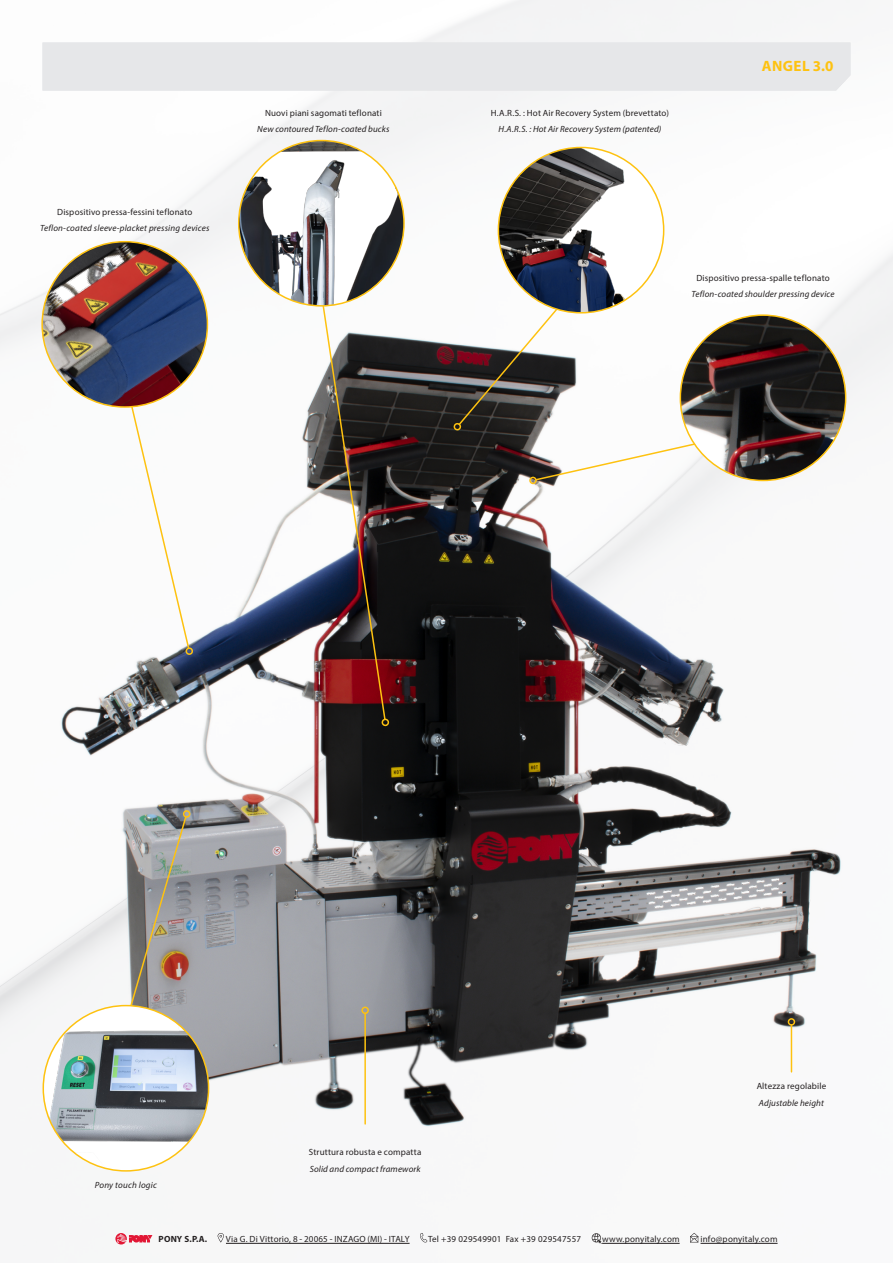
<style>
.page{position:relative;width:893px;height:1263px;background:#fff}
.page>*{position:absolute;margin:0;border:0;box-sizing:border-box;transform-origin:0 0}
.t1{font:700 15px "Myriad Pro";letter-spacing:.03em;color:#fec210}
.t2{font:9px "Myriad Pro";letter-spacing:.02em;color:#231f20}
.t3{font:italic 9px "Myriad Pro";letter-spacing:.015em;color:#231f20}
.t4{font:700 9px "Myriad Pro";color:#231f20}
</style>
<div class="page">
<img style="left:0;top:0;width:893px;height:1245px">
<hr style="left:226px;top:1243px;width:184px;height:1px;background:#231f20">
<hr style="left:602px;top:1243px;width:78px;height:1px;background:#231f20">
<hr style="left:701px;top:1243px;width:77px;height:1px;background:#231f20">
<svg style="left:115px;top:1233px;width:37px;height:11px"></svg>
<svg style="left:218px;top:1233px;width:6px;height:9px"></svg>
<svg style="left:420px;top:1233px;width:7px;height:9px"></svg>
<svg style="left:592px;top:1233px;width:10px;height:11px"></svg>
<svg style="left:690px;top:1233px;width:8px;height:9px"></svg>
<img style="left:43px;top:282px;width:807px;height:867px">
<div style="left:43px;top:43px;width:807px;height:48px;background:#e6e7e9"></div>
<svg style="left:534px;top:440px;width:170px;height:41px"></svg>
<div style="left:529px;top:477px;width:8px;height:7px;border:2px solid #fec210;border-radius:50%"></div>
<svg style="left:128px;top:394px;width:67px;height:262px"></svg>
<img style="left:124px;top:815px;width:64px;height:210px">
<div style="left:183px;top:810px;width:8px;height:8px;border:2px solid #fec210;border-radius:50%"></div>
<svg style="left:457px;top:278px;width:126px;height:148px"></svg>
<div style="left:453px;top:423px;width:8px;height:8px;border:2px solid #fec210;border-radius:50%"></div>
<img style="left:43px;top:1005px;width:166px;height:166px;border-radius:83px">
<hr style="left:791px;top:1025px;width:1px;height:47px;background:#fec210">
<div style="left:787px;top:1018px;width:8px;height:8px;border:2px solid #fec210;border-radius:50%"></div>
<hr style="left:364px;top:1013px;width:2px;height:111px;background:#fec210">
<div style="left:361px;top:1006px;width:8px;height:8px;border:2px solid #fec210;border-radius:50%"></div>
<img style="left:320px;top:291px;width:67px;height:430px">
<div style="left:381px;top:718px;width:8px;height:8px;border:2px solid #fec210;border-radius:50%"></div>
<img style="left:498px;top:147px;width:166px;height:166px;border-radius:83px">
<img style="left:42px;top:242px;width:165px;height:165px;border-radius:83px">
<img style="left:680px;top:315px;width:166px;height:165px;border-radius:83px">
<img style="left:239px;top:141px;width:165px;height:165px;border-radius:81px">
<p class="t2" style="left:57px;top:206px;width:137px">Dispositivo pressa-fessini teflonato</p>
<p class="t3" style="left:40px;top:222px;width:171px">Teflon-coated sleeve-placket pressing devices</p>
<p class="t2" style="left:265px;top:107px;width:118px">Nuovi piani sagomati teflonati</p>
<p class="t3" style="left:257px;top:123px;width:134px">New contoured Teflon-coated bucks</p>
<p class="t2" style="left:491px;top:107px;width:180px">H.A.R.S. : Hot Air Recovery System (brevettato)</p>
<p class="t3" style="left:498px;top:123px;width:164px">H.A.R.S. : Hot Air Recovery System (patented)</p>
<h1 class="t1" style="left:762px;top:56px;width:73px">ANGEL 3.0</h1>
<p class="t2" style="left:696px;top:272px;width:135px">Dispositivo pressa-spalle teflonato</p>
<p class="t3" style="left:692px;top:288px;width:144px">Teflon-coated shoulder pressing device</p>
<p class="t3" style="left:95px;top:1179px;width:63px">Pony touch logic</p>
<p class="t2" style="left:309px;top:1146px;width:114px">Struttura robusta e compatta</p>
<p class="t3" style="left:310px;top:1163px;width:112px">Solid and compact framework</p>
<p class="t2" style="left:757px;top:1080px;width:71px">Altezza regolabile</p>
<p class="t3" style="left:759px;top:1097px;width:66px">Adjustable height</p>
<p class="t4" style="left:159px;top:1233px;width:50px">PONY S.P.A.</p>
<p class="t2" style="left:226px;top:1234px;width:185px">Via G. Di Vittorio, 8 - 20065 - INZAGO (MI) - ITALY</p>
<p class="t2" style="left:428px;top:1234px;width:155px">Tel +39 029549901 Fax +39 029547557</p>
<p class="t2" style="left:602px;top:1234px;width:79px">www.ponyitaly.com</p>
<p class="t2" style="left:701px;top:1234px;width:79px">info@ponyitaly.com</p>
</div>
